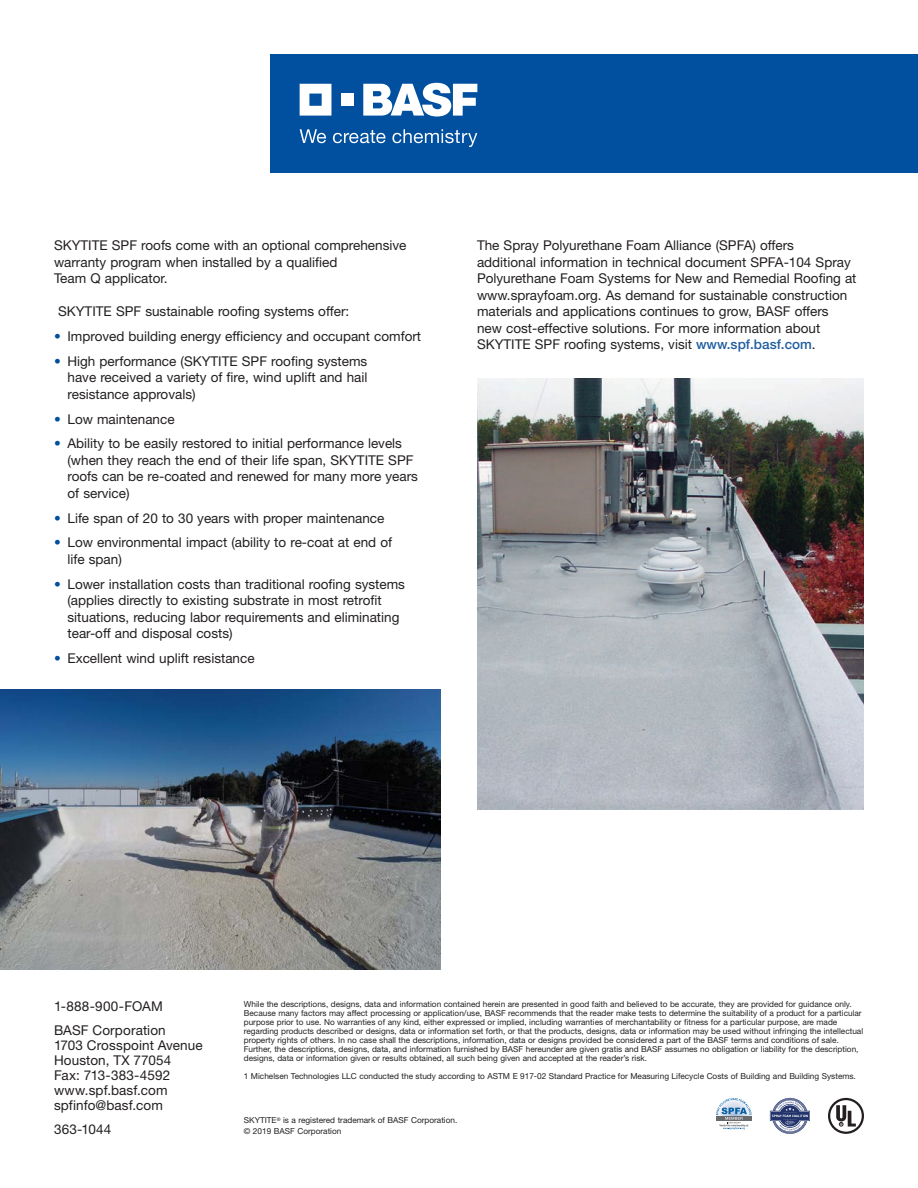
<style>
.page{position:relative;width:918px;height:1188px;background:#fff}
.page>*{position:absolute;margin:0;border:0;box-sizing:border-box;transform-origin:0 0}
.text{font:13.5px/16.5px "Helvetica Neue LT Std";color:#231f20}
.t1{font:8.25px/9px "Helvetica Neue LT Std";color:#231f20}
.t2{font:700 3.15px "Helvetica";color:#231f20}
.s1{color:#00509f}
.s2{font-weight:500;color:#215e9f}
</style>
<div class="page">
<div style="left:270px;top:54px;width:648px;height:119px;background:#00509f"></div>
<svg style="left:300px;top:84px;width:31px;height:32px"></svg>
<div style="left:341px;top:94px;width:13px;height:12px;background:#fff"></div>
<svg style="left:363px;top:83px;width:114px;height:34px"></svg>
<svg style="left:300px;top:129px;width:26px;height:14px"></svg>
<svg style="left:333px;top:130px;width:53px;height:13px"></svg>
<svg style="left:392px;top:129px;width:85px;height:18px"></svg>
<svg style="left:716px;top:1098px;width:36px;height:32px"></svg>
<svg style="left:770px;top:1098px;width:40px;height:36px"></svg>
<svg style="left:836px;top:1105px;width:20px;height:22px"></svg>
<div style="left:828px;top:1098px;width:36px;height:36px;border:2px solid #231f20;border-radius:50%"></div>
<img style="left:0;top:689px;width:441px;height:281px">
<img style="left:477px;top:379px;width:387px;height:430px">
<p class="text" style="left:54px;top:237px;width:354px">SKYTITE SPF roofs come with an optional comprehensive warranty program when installed by a qualified<br>Team Q applicator.</p>
<p class="text" style="left:58px;top:303px;width:293px">SKYTITE SPF sustainable roofing systems offer:</p>
<p class="text" style="left:54px;top:328px;width:369px"><span class="s1">•</span> Improved building energy efficiency and occupant comfort</p>
<p class="text" style="left:68px;top:353px;width:301px;text-align:justify;text-indent:-14px"><span class="s1">•</span> High performance (SKYTITE SPF roofing systems have received a variety of fire, wind uplift and hail resistance approvals)</p>
<p class="text" style="left:54px;top:410px;width:122px"><span class="s1">•</span> Low maintenance</p>
<p class="text" style="left:68px;top:435px;width:352px;text-indent:-14px"><span class="s1">•</span> Ability to be easily restored to initial performance levels (when they reach the end of their life span, SKYTITE SPF roofs can be re-coated and renewed for many more years of service)</p>
<p class="text" style="left:54px;top:509px;width:332px"><span class="s1">•</span> Life span of 20 to 30 years with proper maintenance</p>
<p class="text" style="left:68px;top:534px;width:326px;text-indent:-14px"><span class="s1">•</span> Low environmental impact (ability to re-coat at end of life span)</p>
<p class="text" style="left:68px;top:575px;width:339px;text-indent:-14px"><span class="s1">•</span> Lower installation costs than traditional roofing systems (applies directly to existing substrate in most retrofit situations, reducing labor requirements and eliminating tear‑off and disposal costs)</p>
<p class="text" style="left:54px;top:650px;width:202px"><span class="s1">•</span> Excellent wind uplift resistance</p>
<p class="text" style="left:477px;top:237px;width:381px">The Spray Polyurethane Foam Alliance (SPFA) offers<br>additional information in technical document SPFA-104 Spray Polyurethane Foam Systems for New and Remedial Roofing at www.sprayfoam.org. As demand for sustainable construction materials and applications continues to grow, BASF offers new cost-effective solutions. For more information about SKYTITE SPF roofing systems, visit <span class="s2">www.spf.basf.com</span>.</p>
<p class="text" style="left:54px;top:998px;width:110px">1-888-900-FOAM</p>
<p class="text" style="left:54px;top:1023px;width:150px;line-height:15px">BASF Corporation<br>1703 Crosspoint Avenue<br>Houston, TX 77054<br>Fax: 713-383-4592 www.spf.basf.com spfinfo@basf.com</p>
<p class="text" style="left:54px;top:1121px;width:59px">363-1044</p>
<p class="t1" style="left:244px;top:1000px;width:621px">While the descriptions, designs, data and information contained herein are presented in good faith and believed to be accurate, they are provided for guidance only.<br>Because many factors may affect processing or application/use, BASF recommends that the reader make tests to determine the suitability of a product for a particular purpose prior to use. No warranties of any kind, either expressed or implied, including warranties of merchantability or fitness for a particular purpose, are made regarding products described or designs, data or information set forth, or that the products, designs, data or information may be used without infringing the intellectual property rights of others. In no case shall the descriptions, information, data or designs provided be considered a part of the BASF terms and conditions of sale.<br>Further, the descriptions, designs, data, and information furnished by BASF hereunder are given gratis and BASF assumes no obligation or liability for the description, designs, data or information given or results obtained, all such being given and accepted at the reader’s risk.</p>
<p class="t1" style="left:244px;top:1072px;width:614px">1 Michelsen Technologies LLC conducted the study according to ASTM E 917-02 Standard Practice for Measuring Lifecycle Costs of Building and Building Systems.</p>
<p class="t1" style="left:244px;top:1116px;width:215px">SKYTITE<sup>®</sup> is a registered trademark of BASF Corporation.</p>
<p class="t1" style="left:244px;top:1126px;width:99px">© 2019 BASF Corporation</p>
<p class="t2" style="left:840px;top:1122px;width:4px">R</p>
</div>
